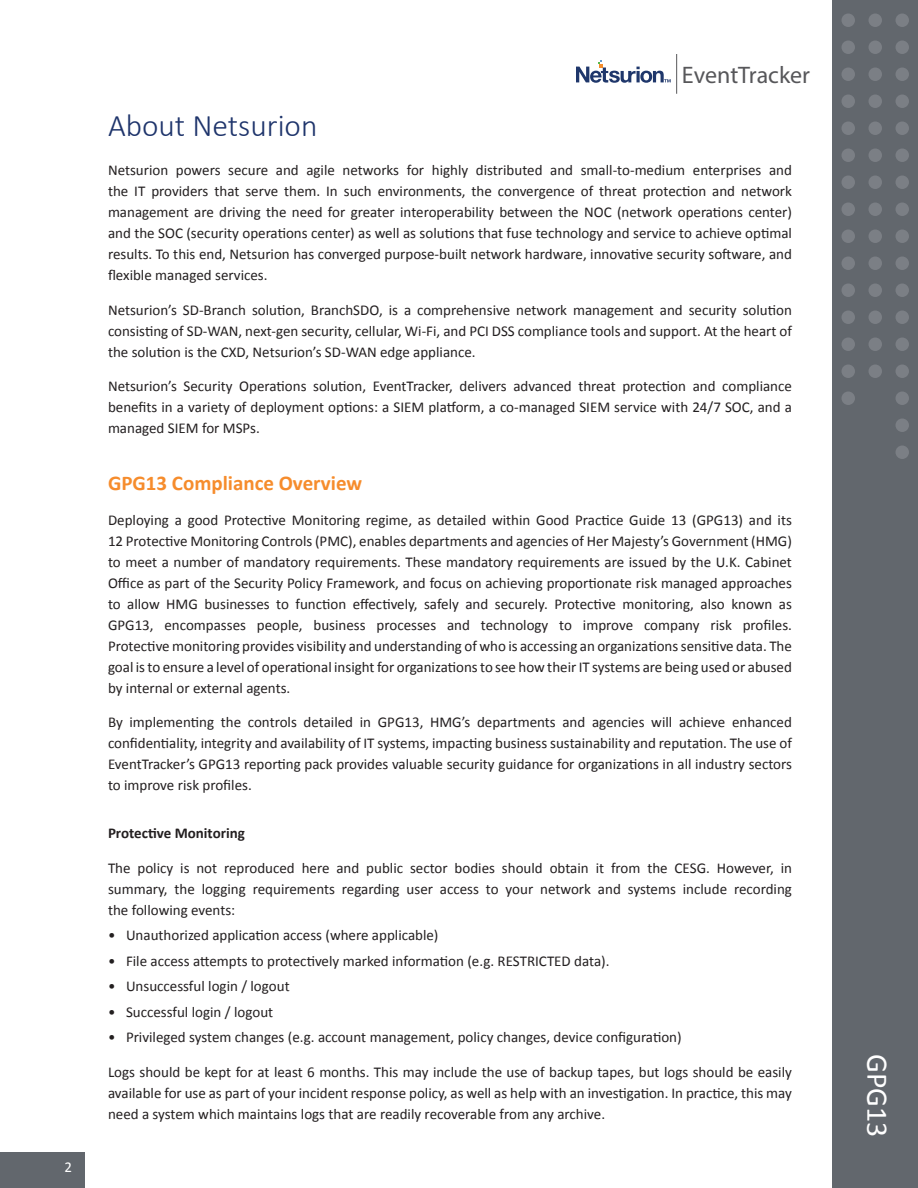
<style>
.page{position:relative;width:918px;height:1188px;background:#fff}
.page>*{position:absolute;margin:0;border:0;box-sizing:border-box;transform-origin:0 0}
.t1{font:300 31.5px "Calibri";color:#1e346b}
.t2{font:30px "Calibri";color:#fff}
.t3{font:24px "Acumin Pro Cond";color:#57575a}
.t4{font:700 21px "Calibri";color:#f68c2c}
.t5{font:15px/21px "Calibri";color:#231f20;text-align:justify}
.t6{font:700 15px "Calibri";color:#231f20}
.t7{font:15px "Calibri";color:#fff}
</style>
<div class="page">
<div style="left:0;top:1152px;width:86px;height:36px;background:#62676d"></div>
<div style="left:832px;top:0;width:86px;height:1188px;background:#62676d"></div>
<svg style="left:576px;top:60px;width:95px;height:23px"></svg>
<hr style="left:676px;top:54px;width:1px;height:40px;background:#57575a">
<div style="left:868px;top:14px;width:14px;height:13px;background:#7b7f85;border-radius:50%"></div>
<div style="left:896px;top:14px;width:13px;height:13px;background:#7b7f85;border-radius:50%"></div>
<div style="left:842px;top:40px;width:13px;height:14px;background:#7b7f85;border-radius:50%"></div>
<div style="left:868px;top:40px;width:14px;height:14px;background:#7b7f85;border-radius:50%"></div>
<div style="left:842px;top:68px;width:13px;height:13px;background:#7b7f85;border-radius:50%"></div>
<div style="left:868px;top:68px;width:14px;height:13px;background:#7b7f85;border-radius:50%"></div>
<div style="left:842px;top:94px;width:13px;height:14px;background:#7b7f85;border-radius:50%"></div>
<div style="left:868px;top:94px;width:14px;height:14px;background:#7b7f85;border-radius:50%"></div>
<div style="left:896px;top:94px;width:13px;height:14px;background:#7b7f85;border-radius:50%"></div>
<div style="left:842px;top:122px;width:13px;height:13px;background:#7b7f85;border-radius:50%"></div>
<div style="left:868px;top:122px;width:14px;height:13px;background:#7b7f85;border-radius:50%"></div>
<div style="left:896px;top:122px;width:13px;height:13px;background:#7b7f85;border-radius:50%"></div>
<div style="left:868px;top:148px;width:14px;height:14px;background:#7b7f85;border-radius:50%"></div>
<div style="left:896px;top:148px;width:13px;height:14px;background:#7b7f85;border-radius:50%"></div>
<div style="left:868px;top:176px;width:14px;height:13px;background:#7b7f85;border-radius:50%"></div>
<div style="left:842px;top:202px;width:13px;height:14px;background:#7b7f85;border-radius:50%"></div>
<div style="left:896px;top:202px;width:13px;height:14px;background:#7b7f85;border-radius:50%"></div>
<div style="left:868px;top:230px;width:14px;height:13px;background:#7b7f85;border-radius:50%"></div>
<div style="left:842px;top:256px;width:13px;height:14px;background:#7b7f85;border-radius:50%"></div>
<div style="left:868px;top:256px;width:14px;height:14px;background:#7b7f85;border-radius:50%"></div>
<div style="left:896px;top:256px;width:13px;height:14px;background:#7b7f85;border-radius:50%"></div>
<div style="left:868px;top:284px;width:14px;height:13px;background:#7b7f85;border-radius:50%"></div>
<div style="left:842px;top:310px;width:13px;height:14px;background:#7b7f85;border-radius:50%"></div>
<div style="left:868px;top:310px;width:14px;height:14px;background:#7b7f85;border-radius:50%"></div>
<div style="left:896px;top:310px;width:13px;height:14px;background:#7b7f85;border-radius:50%"></div>
<div style="left:842px;top:338px;width:13px;height:13px;background:#7b7f85;border-radius:50%"></div>
<div style="left:868px;top:338px;width:14px;height:13px;background:#7b7f85;border-radius:50%"></div>
<div style="left:842px;top:364px;width:13px;height:14px;background:#7b7f85;border-radius:50%"></div>
<div style="left:868px;top:364px;width:14px;height:14px;background:#7b7f85;border-radius:50%"></div>
<div style="left:896px;top:364px;width:13px;height:14px;background:#7b7f85;border-radius:50%"></div>
<div style="left:842px;top:392px;width:13px;height:13px;background:#7b7f85;border-radius:50%"></div>
<div style="left:896px;top:392px;width:13px;height:13px;background:#7b7f85;border-radius:50%"></div>
<div style="left:896px;top:418px;width:13px;height:14px;background:#7b7f85;border-radius:50%"></div>
<div style="left:896px;top:446px;width:13px;height:13px;background:#7b7f85;border-radius:50%"></div>
<div style="left:896px;top:40px;width:13px;height:14px;background:#7b7f85;border-radius:50%"></div>
<div style="left:842px;top:148px;width:13px;height:14px;background:#7b7f85;border-radius:50%"></div>
<div style="left:896px;top:230px;width:13px;height:13px;background:#7b7f85;border-radius:50%"></div>
<div style="left:842px;top:284px;width:13px;height:13px;background:#7b7f85;border-radius:50%"></div>
<div style="left:896px;top:68px;width:13px;height:13px;background:#7b7f85;border-radius:50%"></div>
<div style="left:842px;top:230px;width:13px;height:13px;background:#7b7f85;border-radius:50%"></div>
<div style="left:896px;top:284px;width:13px;height:13px;background:#7b7f85;border-radius:50%"></div>
<div style="left:842px;top:14px;width:13px;height:13px;background:#7b7f85;border-radius:50%"></div>
<div style="left:842px;top:176px;width:13px;height:13px;background:#7b7f85;border-radius:50%"></div>
<div style="left:896px;top:176px;width:13px;height:13px;background:#7b7f85;border-radius:50%"></div>
<div style="left:868px;top:202px;width:14px;height:14px;background:#7b7f85;border-radius:50%"></div>
<div style="left:896px;top:338px;width:13px;height:13px;background:#7b7f85;border-radius:50%"></div>
<p class="t7" style="left:64px;top:1158px;width:9px">2</p>
<h3 class="t3" style="left:682px;top:60px;width:130px">EventTracker</h3>
<h1 class="t1" style="left:108px;top:106px;width:211px">About Netsurion</h1>
<p class="t5" style="left:108px;top:160px;width:686px">Netsurion powers secure and agile networks for highly distributed and small-to-medium enterprises and the IT providers that serve them. In such environments, the convergence of threat protection and network management are driving the need for greater interoperability between the NOC (network operations center) and the SOC (security operations center) as well as solutions that fuse technology and service to achieve optimal results. To this end, Netsurion has converged purpose-built network hardware, innovative security software, and flexible managed services.</p>
<p class="t5" style="left:108px;top:299px;width:685px">Netsurion’s SD-Branch solution, BranchSDO, is a comprehensive network management and security solution consisting of SD-WAN, next-gen security, cellular, Wi-Fi, and PCI DSS compliance tools and support. At the heart of the solution is the CXD, Netsurion’s SD-WAN edge appliance.</p>
<p class="t5" style="left:108px;top:376px;width:686px">Netsurion’s Security Operations solution, EventTracker, delivers advanced threat protection and compliance benefits in a variety of deployment options: a SIEM platform, a co-managed SIEM service with 24/7 SOC, and a managed SIEM for MSPs.</p>
<h3 class="t4" style="left:108px;top:470px;width:256px">GPG13 Compliance Overview</h3>
<p class="t5" style="left:108px;top:509px;width:686px">Deploying a good Protective Monitoring regime, as detailed within Good Practice Guide 13 (GPG13) and its 12 Protective Monitoring Controls (PMC), enables departments and agencies of Her Majesty’s Government (HMG) to meet a number of mandatory requirements. These mandatory requirements are issued by the U.K. Cabinet Office as part of the Security Policy Framework, and focus on achieving proportionate risk managed approaches to allow HMG businesses to function effectively, safely and securely. Protective monitoring, also known as GPG13, encompasses people, business processes and technology to improve company risk profiles.<br>Protective monitoring provides visibility and understanding of who is accessing an organizations sensitive data. The goal is to ensure a level of operational insight for organizations to see how their IT systems are being used or abused by internal or external agents.</p>
<p class="t5" style="left:108px;top:712px;width:685px">By implementing the controls detailed in GPG13, HMG’s departments and agencies will achieve enhanced confidentiality, integrity and availability of IT systems, impacting business sustainability and reputation. The use of EventTracker’s GPG13 reporting pack provides valuable security guidance for organizations in all industry sectors to improve risk profiles.</p>
<p class="t6" style="left:108px;top:824px;width:138px">Protective Monitoring</p>
<p class="t5" style="left:108px;top:857px;width:685px">The policy is not reproduced here and public sector bodies should obtain it from the CESG. However, in summary, the logging requirements regarding user access to your network and systems include recording the following events:</p>
<p class="t5" style="left:108px;top:925px;width:332px">• Unauthorized application access (where applicable)</p>
<p class="t5" style="left:108px;top:950px;width:503px">• File access attempts to protectively marked information (e.g. RESTRICTED data).</p>
<p class="t5" style="left:108px;top:976px;width:183px">• Unsuccessful login / logout</p>
<p class="t5" style="left:108px;top:1001px;width:167px">• Successful login / logout</p>
<p class="t5" style="left:108px;top:1027px;width:575px">• Privileged system changes (e.g. account management, policy changes, device configuration)</p>
<p class="t5" style="left:108px;top:1061px;width:685px">Logs should be kept for at least 6 months. This may include the use of backup tapes, but logs should be easily available for use as part of your incident response policy, as well as help with an investigation. In practice, this may need a system which maintains logs that are readily recoverable from any archive.</p>
<h2 class="t2" style="left:897px;top:1054px;width:85px;rotate:90deg">GPG13</h2>
</div>
